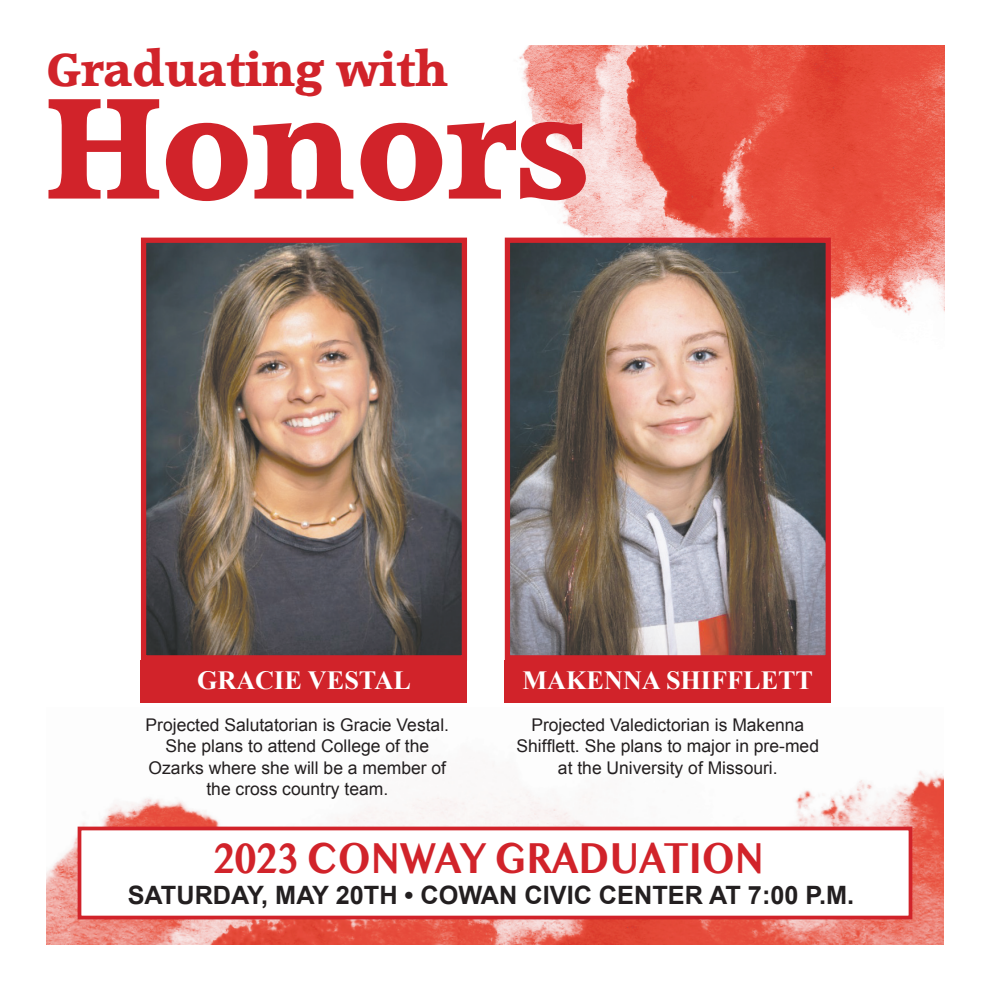
<style>
.page{position:relative;width:990px;height:990px;background:#fff}
.page>*{position:absolute;margin:0;border:0;box-sizing:border-box;transform-origin:0 0}
.t1{font:138px "Acclamation";color:#d1232a;scale:1.04 1}
.t2{font:700 45px "Lao MN";color:#d1232a;scale:.85 1}
.t3{font:44.5px "Acclamation";color:#d1232a;scale:1.04 1}
.name{font:700 26.25px "Times New Roman";color:#fff}
.t4{font:700 25.25px "Arial";color:#231f20}
.t5{font:17.5px/21.2px "Arial";color:#231f20;text-align:center}
</style>
<div class="page">
<img style="left:47px;top:765px;width:896px;height:180px">
<div style="left:141px;top:661px;width:326px;height:42px;background:#d1232a"></div>
<div style="left:505px;top:661px;width:326px;height:42px;background:#d1232a"></div>
<img style="left:504px;top:45px;width:441px;height:401px">
<img style="left:511px;top:244px;width:314px;height:411px">
<div style="left:505px;top:238px;width:326px;height:423px;border:5px solid #d1232a"></div>
<img style="left:147px;top:244px;width:314px;height:411px">
<div style="left:141px;top:238px;width:326px;height:423px;border:5px solid #d1232a"></div>
<div style="left:78px;top:827px;width:834px;height:92px;background:#fff;border:4px solid #d1232a"></div>
<p class="t3" style="left:47px;top:45px;width:387px">Graduating with</p>
<p class="t1" style="left:47px;top:70px;width:525px">Honors</p>
<p class="name" style="left:197px;top:662px;width:215px">GRACIE VESTAL</p>
<p class="name" style="left:523px;top:662px;width:292px">MAKENNA SHIFFLETT</p>
<p class="t5" style="left:517px;top:715px;width:304px">Projected Valedictorian is Makenna<br>Shifflett. She plans to major in pre-med at the University of Missouri.</p>
<p class="t5" style="left:146px;top:715px;width:305px">Projected Salutatorian is Gracie Vestal.<br>She plans to attend College of the Ozarks where she will be a member of the cross country team.</p>
<p class="t2" style="left:214px;top:831px;width:649px">2023 CONWAY GRADUATION</p>
<p class="t4" style="left:128px;top:878px;width:728px">SATURDAY, MAY 20TH • COWAN CIVIC CENTER AT 7:00 P.M.</p>
</div>
